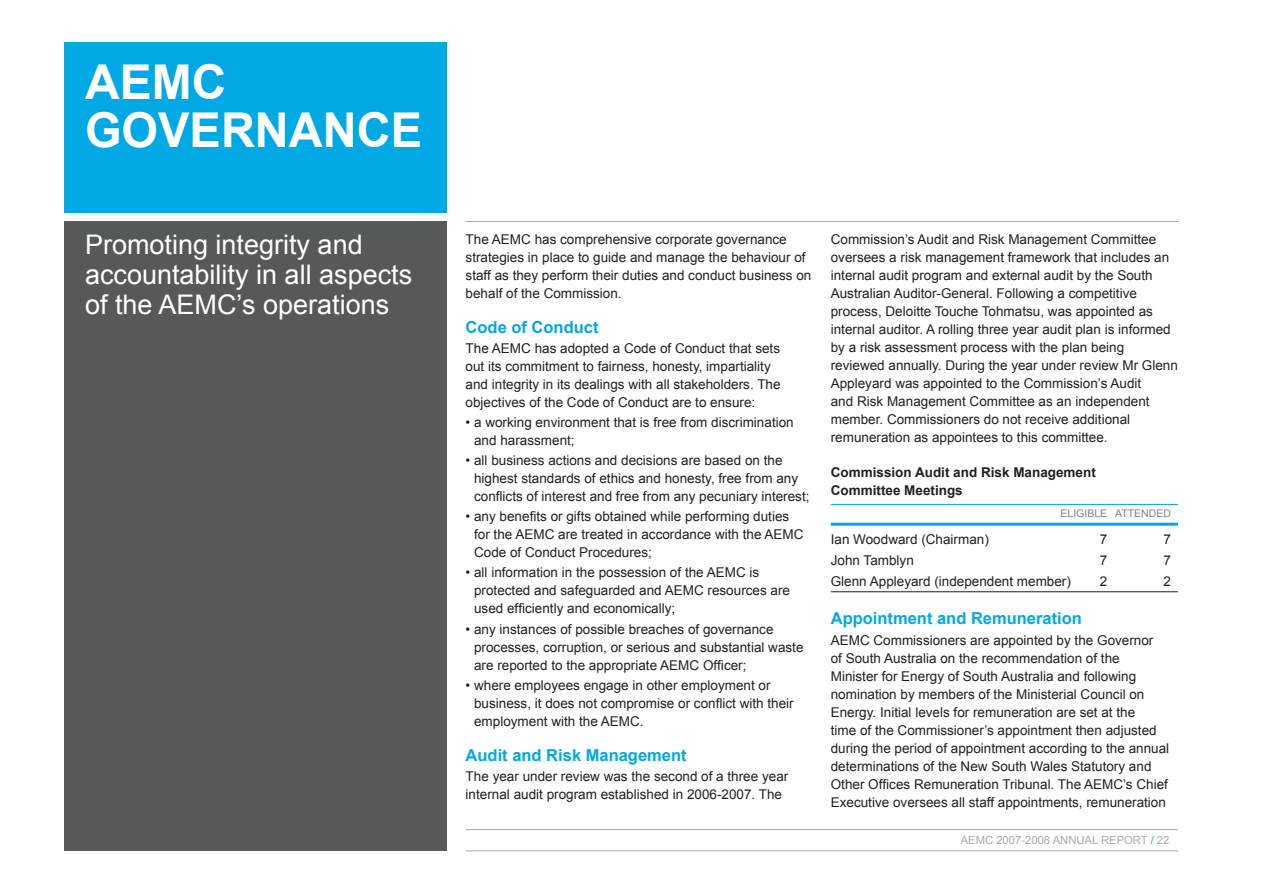
<style>
.page{position:relative;width:1263px;height:893px;background:#fff}
.page>*{position:absolute;margin:0;border:0;box-sizing:border-box;transform-origin:0 0}
.Ed_White_cap_heading{font:700 48px/48px "Arial";color:#fff}
.Ed_Intro{font:27px/30px "Arial";color:#fff}
.Ed_Blue_heading{font:700 16.5px "Arial";color:#00a8e4}
.Ed_Body_sb0{font:13.5px/18px "Arial";color:#231f20}
.Ed_Body_copy_bullets{font:13.5px/18px "Arial";color:#231f20}
.Ed_Body_copy{font:13.5px/18px "Arial";color:#231f20}
.Ed_Sub_head_sb4{font:700 13.5px/18px "Arial";color:#231f20}
.t1{font:11.25px "Arial";color:#a8a9ad}
.Ed_Body_copy-2{font:10.5px "Arial";color:#808285}
.s1{color:#00a8e4}
</style>
<div class="page">
<hr style="left:466px;top:850px;width:712px;height:1px;background:#a8a9ad">
<hr style="left:466px;top:829px;width:712px;height:1px;background:#a8a9ad">
<hr style="left:466px;top:221px;width:712px;height:1px;background:#a8a9ad">
<div style="left:64px;top:221px;width:382px;height:629px;background:#57585a"></div>
<div style="left:64px;top:43px;width:382px;height:170px;background:#00a8e4"></div>
<hr style="left:831px;top:504px;width:347px;height:1px;background:#00a8e4">
<hr style="left:831px;top:523px;width:347px;height:3px;background:#00a8e4">
<hr style="left:831px;top:591px;width:347px;height:1px;background:#231f20">
<p class="Ed_White_cap_heading" style="left:85px;top:58px;width:339px">AEMC<br>Governance</p>
<p class="Ed_Intro" style="left:85px;top:229px;width:329px">Promoting integrity and accountability in all aspects of the AEMC’s operations</p>
<p class="Ed_Body_copy" style="left:466px;top:230px;width:347px">The AEMC has comprehensive corporate governance strategies in place to guide and manage the behaviour of staff as they perform their duties and conduct business on behalf of the Commission.</p>
<p class="Ed_Blue_heading" style="left:466px;top:318px;width:134px">Code of Conduct</p>
<p class="Ed_Body_sb0" style="left:466px;top:339px;width:316px">The AEMC has adopted a Code of Conduct that sets out its commitment to fairness, honesty, impartiality and integrity in its dealings with all stakeholders. The objectives of the Code of Conduct are to ensure:</p>
<p class="Ed_Body_copy_bullets" style="left:474px;top:413px;width:321px;text-indent:-8px">• a working environment that is free from discrimination and harassment;</p>
<p class="Ed_Body_copy_bullets" style="left:474px;top:451px;width:337px;text-indent:-8px">• all business actions and decisions are based on the highest standards of ethics and honesty, free from any conflicts of interest and free from any pecuniary interest;</p>
<p class="Ed_Body_copy_bullets" style="left:474px;top:507px;width:331px;text-indent:-8px">• any benefits or gifts obtained while performing duties for the AEMC are treated in accordance with the AEMC<br>Code of Conduct Procedures;</p>
<p class="Ed_Body_copy_bullets" style="left:474px;top:564px;width:317px;text-indent:-8px">• all information in the possession of the AEMC is protected and safeguarded and AEMC resources are used efficiently and economically;</p>
<p class="Ed_Body_copy_bullets" style="left:474px;top:620px;width:331px;text-indent:-8px">• any instances of possible breaches of governance processes, corruption, or serious and substantial waste are reported to the appropriate AEMC Officer;</p>
<p class="Ed_Body_copy_bullets" style="left:474px;top:676px;width:321px;text-indent:-8px">• where employees engage in other employment or business, it does not compromise or conflict with their employment with the AEMC.</p>
<p class="Ed_Blue_heading" style="left:466px;top:746px;width:222px">Audit and Risk Management</p>
<p class="Ed_Body_sb0" style="left:466px;top:767px;width:324px">The year under review was the second of a three year internal audit program established in 2006-2007. The</p>
<p class="Ed_Body_sb0" style="left:831px;top:230px;width:349px">Commission’s Audit and Risk Management Committee oversees a risk management framework that includes an internal audit program and external audit by the South Australian Auditor-General. Following a competitive process, Deloitte Touche Tohmatsu, was appointed as internal auditor. A rolling three year audit plan is informed by a risk assessment process with the plan being reviewed annually. During the year under review Mr Glenn Appleyard was appointed to the Commission’s Audit<br>and Risk Management Committee as an independent member. Commissioners do not receive additional remuneration as appointees to this committee.</p>
<p class="Ed_Sub_head_sb4" style="left:831px;top:463px;width:267px">Commission Audit and Risk Management<br>Committee Meetings</p>
<p class="Ed_Body_copy-2" style="left:1060px;top:508px;width:19px">Eligib</p>
<p class="Ed_Body_copy-2" style="left:1094px;top:508px;width:36px">le Attended</p>
<p class="Ed_Body_copy" style="left:831px;top:530px;width:160px">Ian Woodward (Chairman)</p>
<p class="Ed_Body_copy" style="left:1100px;top:530px;width:9px">7</p>
<p class="Ed_Body_copy" style="left:1163px;top:530px;width:9px">7</p>
<p class="Ed_Body_copy" style="left:831px;top:551px;width:85px">John Tamblyn</p>
<p class="Ed_Body_copy" style="left:1100px;top:551px;width:9px">7</p>
<p class="Ed_Body_copy" style="left:1163px;top:551px;width:9px">7</p>
<p class="Ed_Body_copy" style="left:831px;top:572px;width:242px">Glenn Appleyard (independent member)</p>
<p class="Ed_Body_copy" style="left:1100px;top:572px;width:9px">2</p>
<p class="Ed_Body_copy" style="left:1163px;top:572px;width:9px">2</p>
<p class="Ed_Blue_heading" style="left:831px;top:609px;width:253px">Appointment and Remuneration</p>
<p class="Ed_Body_sb0" style="left:831px;top:631px;width:340px">AEMC Commissioners are appointed by the Governor<br>of South Australia on the recommendation of the Minister for Energy of South Australia and following nomination by members of the Ministerial Council on Energy. Initial levels for remuneration are set at the<br>time of the Commissioner’s appointment then adjusted during the period of appointment according to the annual determinations of the New South Wales Statutory and Other Offices Remuneration Tribunal. The AEMC’s Chief Executive oversees all staff appointments, remuneration</p>
<p class="t1" style="left:961px;top:833px;width:101px">AEMC 2007-2008 ann</p>
<p class="t1" style="left:1076px;top:833px;width:42px">ual repo</p>
<p class="t1" style="left:1133px;top:833px;width:38px">rt <span class="s1">/</span> 22</p>
</div>
